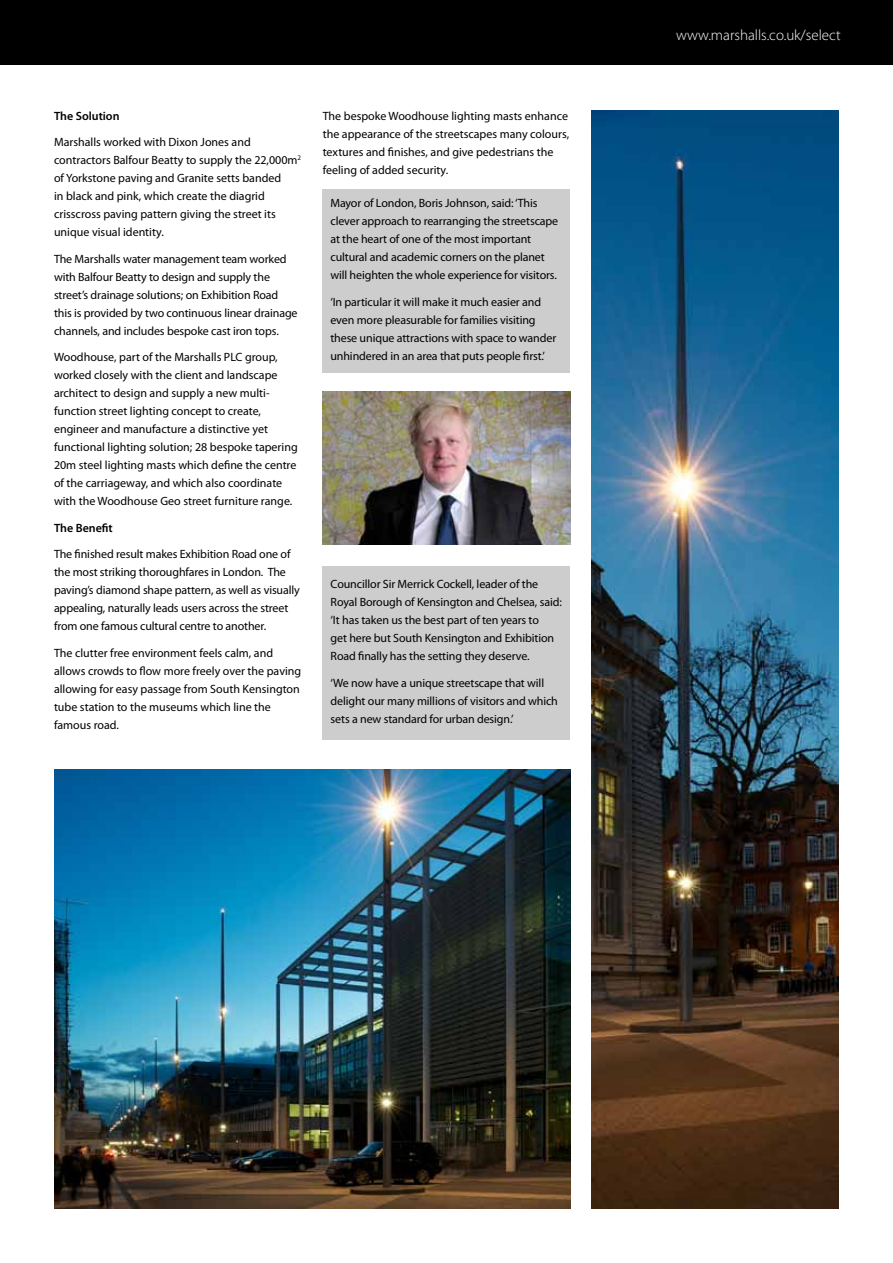
<style>
.page{position:relative;width:893px;height:1263px;background:#fff}
.page>*{position:absolute;margin:0;border:0;box-sizing:border-box;transform-origin:0 0}
.t1{font:300 15px "Myriad Pro";color:#fff}
.t2{font:12px/18px "Myriad Pro";letter-spacing:-.01em;color:#000}
.t3{font:600 12px "Myriad Pro";color:#000}
</style>
<div class="page">
<div style="left:322px;top:189px;width:248px;height:183px;background:#cdcdcd"></div>
<div style="left:322px;top:567px;width:248px;height:173px;background:#cdcdcd"></div>
<img style="left:591px;top:111px;width:248px;height:1098px">
<img style="left:54px;top:770px;width:516px;height:439px">
<div style="left:0;top:0;width:893px;height:65px;background:#000"></div>
<img style="left:323px;top:391px;width:247px;height:153px">
<p class="t3" style="left:54px;top:108px;width:67px">The Solution</p>
<p class="t2" style="left:54px;top:133px;width:249px">Marshalls worked with Dixon Jones and contractors Balfour Beatty to supply the 22,000m<sup>2 </sup>of Yorkstone paving and Granite setts banded<br>in black and pink, which create the diagrid crisscross paving pattern giving the street its unique visual identity.</p>
<p class="t2" style="left:54px;top:249px;width:245px">The Marshalls water management team worked with Balfour Beatty to design and supply the street’s drainage solutions; on Exhibition Road this is provided by two continuous linear drainage channels, and includes bespoke cast iron tops.</p>
<p class="t2" style="left:54px;top:348px;width:245px">Woodhouse, part of the Marshalls PLC group, worked closely with the client and landscape architect to design and supply a new multi&shy;function street lighting concept to create, engineer and manufacture a distinctive yet functional lighting solution; 28 bespoke tapering 20m steel lighting masts which define the centre of the carriageway, and which also coordinate with the Woodhouse Geo street furniture range.</p>
<p class="t3" style="left:54px;top:520px;width:60px">The Benefit</p>
<p class="t2" style="left:54px;top:545px;width:247px">The finished result makes Exhibition Road one of the most striking thoroughfares in London. The paving’s diamond shape pattern, as well as visually appealing, naturally leads users across the street from one famous cultural centre to another.</p>
<p class="t2" style="left:54px;top:643px;width:249px">The clutter free environment feels calm, and allows crowds to flow more freely over the paving allowing for easy passage from South Kensington tube station to the museums which line the famous road.</p>
<p class="t2" style="left:323px;top:106px;width:248px">The bespoke Woodhouse lighting masts enhance the appearance of the streetscapes many colours, textures and finishes, and give pedestrians the feeling of added security.</p>
<p class="t2" style="left:330px;top:194px;width:229px">Mayor of London, Boris Johnson, said: ‘This clever approach to rearranging the streetscape at the heart of one of the most important cultural and academic corners on the planet will heighten the whole experience for visitors.</p>
<p class="t2" style="left:330px;top:293px;width:227px">‘In particular it will make it much easier and even more pleasurable for families visiting these unique attractions with space to wander unhindered in an area that puts people first.’</p>
<p class="t2" style="left:331px;top:575px;width:233px">Councillor Sir Merrick Cockell, leader of the Royal Borough of Kensington and Chelsea, said: ‘It has taken us the best part of ten years to<br>get here but South Kensington and Exhibition Road finally has the setting they deserve.</p>
<p class="t2" style="left:331px;top:673px;width:229px">‘We now have a unique streetscape that will delight our many millions of visitors and which sets a new standard for urban design.’</p>
<p class="t1" style="left:676px;top:26px;width:166px">www.marshalls.co.uk/select</p>
</div>
